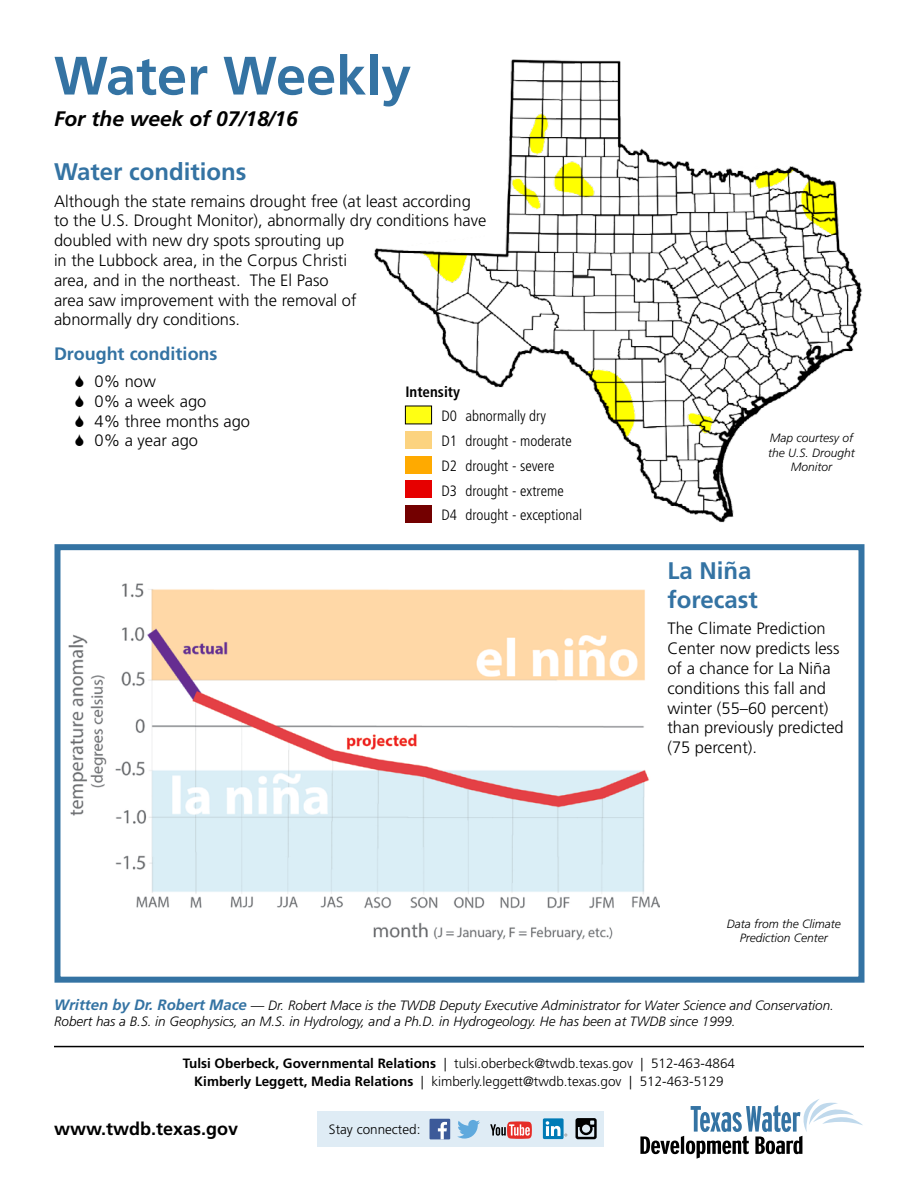
<style>
.page{position:relative;width:918px;height:1188px;background:#fff}
.page>*{position:absolute;margin:0;border:0;box-sizing:border-box;transform-origin:0 0}
.heading_1{font:700 54px "Frutiger LT Std";color:#3473a3}
.heading_2{font:700 24px/28.8px "Frutiger LT Std";color:#3473a3}
.heading_1_date_line{font:italic 700 21px "Frutiger LT Std";color:#000}
.URL{font:700 18px "Frutiger LT Std";color:#000}
.heading_3{font:700 18px "Frutiger LT Std";color:#3473a3}
.body{font:300 16.5px/19.8px "Frutiger LT Std";color:#000}
.t1{font:300 condensed 15px/24.8px "Frutiger LT Std";color:#000}
.t2{font:700 condensed 15px "Frutiger LT Std";color:#000}
.heading_4{font:italic 300 13.5px/16.2px "Frutiger LT Std";color:#000}
.contact_info{font:300 13.5px/18px "Frutiger LT Std";color:#000;text-align:center}
.t3{font:italic 300 12px/14.4px "Frutiger LT Std";color:#000;text-align:center}
.s1{font-weight:700;font-size:15px;color:#3473a3}
.s2{font-weight:700}
</style>
<div class="page">
<div style="left:54px;top:544px;width:810px;height:439px;border:6px solid #3473a3"></div>
<div style="left:317px;top:1112px;width:286px;height:35px;background:#dfecf5"></div>
<img style="left:373px;top:59px;width:490px;height:464px">
<div style="left:405px;top:406px;width:27px;height:18px;background:#ffff13"></div>
<div style="left:405px;top:406px;width:27px;height:18px;border:1px solid #000"></div>
<div style="left:405px;top:431px;width:27px;height:18px;background:#fcd37f"></div>
<div style="left:405px;top:456px;width:27px;height:18px;background:#fa0"></div>
<div style="left:405px;top:480px;width:27px;height:18px;background:#e60000"></div>
<div style="left:405px;top:505px;width:27px;height:18px;background:#730000"></div>
<img style="left:68px;top:583px;width:592px;height:358px">
<hr style="left:54px;top:1046px;width:810px;height:1px;background:#000">
<svg style="left:640px;top:1099px;width:223px;height:60px"></svg>
<div style="left:430px;top:1119px;width:20px;height:20px;background:#3c5a99"></div>
<svg style="left:438px;top:1122px;width:9px;height:17px"></svg>
<svg style="left:458px;top:1120px;width:22px;height:19px"></svg>
<svg style="left:490px;top:1121px;width:42px;height:18px"></svg>
<div style="left:543px;top:1118px;width:21px;height:21px;background:#007bb6;border-radius:2px"></div>
<svg style="left:546px;top:1121px;width:21px;height:15px"></svg>
<svg style="left:576px;top:1118px;width:21px;height:21px"></svg>
<p class="heading_1" style="left:54px;top:44px;width:359px">Water Weekly</p>
<p class="heading_1_date_line" style="left:54px;top:107px;width:245px">For the week of 07/18/16</p>
<p class="heading_2" style="left:54px;top:157px;width:194px">Water conditions</p>
<p class="body" style="left:54px;top:191px;width:434px">Although the state remains drought free (at least according to the U.S. Drought Monitor), abnormally dry conditions have doubled with new dry spots sprouting up<br>in the Lubbock area, in the Corpus Christi<br>area, and in the northeast. The El Paso<br>area saw improvement with the removal of<br>abnormally dry conditions.</p>
<p class="heading_3" style="left:54px;top:344px;width:165px">Drought conditions</p>
<p class="body" style="left:94px;top:372px;width:63px">0% now</p>
<p class="body" style="left:94px;top:391px;width:113px">0% a week ago</p>
<p class="body" style="left:94px;top:411px;width:157px">4% three months ago</p>
<p class="body" style="left:94px;top:431px;width:105px">0% a year ago</p>
<p class="t2" style="left:405px;top:383px;width:56px">Intensity</p>
<p class="t1" style="left:441px;top:404px;width:142px">D0 abnormally dry<br>D1 drought - moderate<br>D2 drought - severe<br>D3 drought - extreme<br>D4 drought - exceptional</p>
<p class="t3" style="left:768px;top:431px;width:88px">Map courtesy of the U.S. Drought<br>Monitor</p>
<p class="heading_2" style="left:667px;top:556px;width:92px">La Niña forecast</p>
<p class="body" style="left:667px;top:619px;width:178px">The Climate Prediction<br>Center now predicts less of a chance for La Niña conditions this fall and winter (55–60 percent) than previously predicted (75 percent).</p>
<p class="t3" style="left:727px;top:917px;width:115px">Data from the Climate<br>Prediction Center</p>
<p class="heading_4" style="left:54px;top:998px;width:782px"><span class="s1">Written by Dr. Robert Mace</span> — Dr. Robert Mace is the TWDB Deputy Executive Administrator for Water Science and Conservation.<br>Robert has a B.S. in Geophysics, an M.S. in Hydrology, and a Ph.D. in Hydrogeology. He has been at TWDB since 1999.</p>
<p class="contact_info" style="left:183px;top:1054px;width:554px"><span class="s2">Tulsi Oberbeck, Governmental Relations</span> | tulsi.oberbeck@twdb.texas.gov | 512-463-4864<br><span class="s2">Kimberly Leggett, Media Relations</span> | kimberly.leggett@twdb.texas.gov | 512-463-5129</p>
<p class="URL" style="left:54px;top:1118px;width:186px">www.twdb.texas.gov</p>
<p class="contact_info" style="left:329px;top:1120px;width:93px">Stay connected:</p>
</div>
